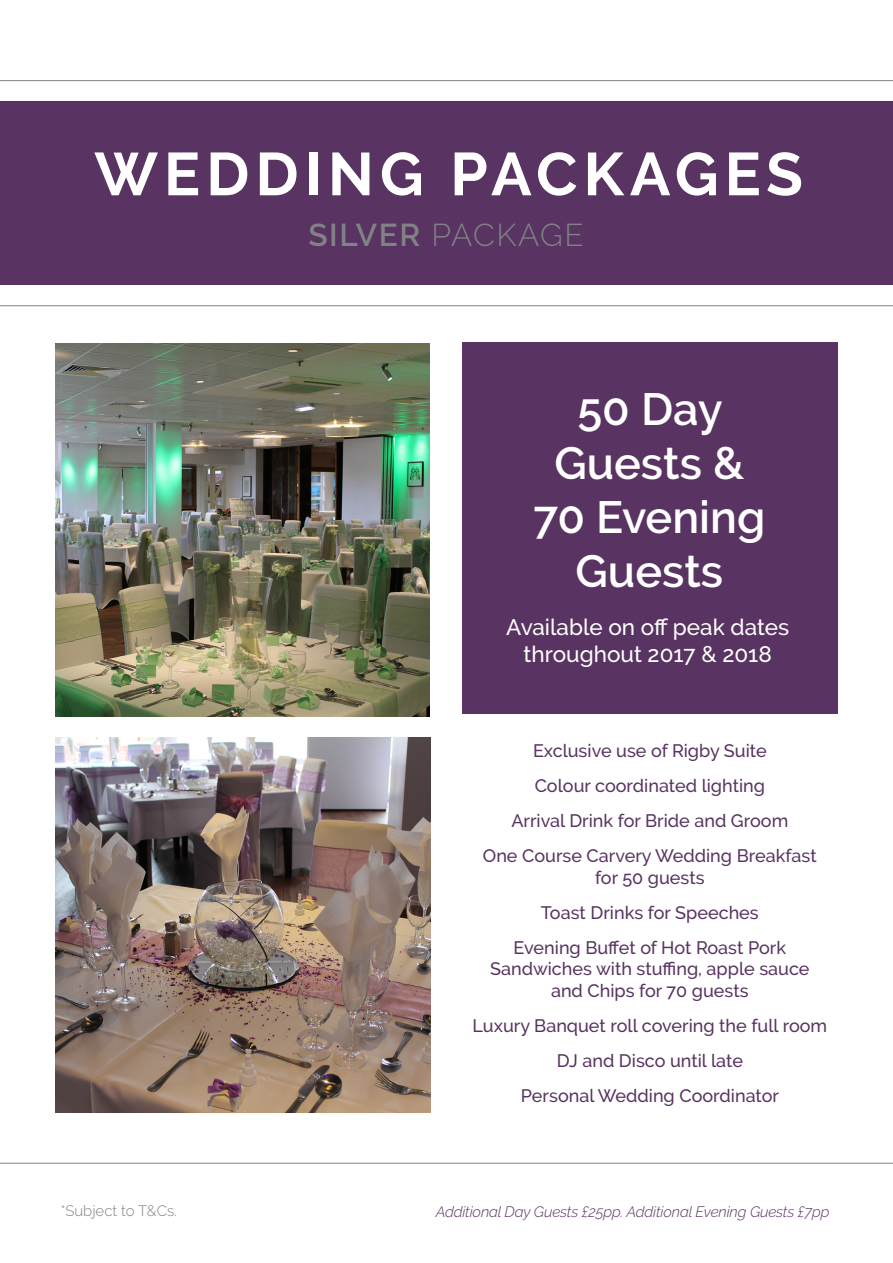
<style>
.page{position:relative;width:893px;height:1263px;background:#fff}
.page>*{position:absolute;margin:0;border:0;box-sizing:border-box;transform-origin:0 0}
.t1{font:700 60.3px "Raleway";letter-spacing:.1em;color:#fff}
.t2{font:600 45px/54px "Raleway";color:#fff;text-align:center}
.t3{font:300 31.5px "Raleway";letter-spacing:.035em;color:#808285}
.t4{font:500 22.5px/27px "Raleway";color:#fff;text-align:center}
.t5{font:500 18px/35.1px "Raleway";color:#593361;text-align:center}
.t6{font:italic 300 15px "Raleway";letter-spacing:-.01em;color:#593361}
.t7{font:300 15px "Raleway";color:#808285}
.s1{font-weight:600}
</style>
<div class="page">
<img style="left:56px;top:343px;width:373px;height:373px">
<img style="left:56px;top:738px;width:374px;height:374px">
<svg style="left:0;top:80px;width:893px;height:226px"></svg>
<hr style="left:0;top:1163px;width:893px;height:1px;background:#808285">
<div style="left:463px;top:342px;width:375px;height:372px;background:#593361"></div>
<h1 class="t1" style="left:94px;top:140px;width:710px">WEDDING PACKAGES</h1>
<h3 class="t3" style="left:308px;top:217px;width:277px"><span class="s1">SILVER</span> PACKAGE</h3>
<h2 class="t2" style="left:533px;top:382px;width:233px">50 Day<br>Guests &amp;<br>70 Evening<br>Guests</h2>
<p class="t4" style="left:506px;top:614px;width:285px">Available on off peak dates throughout 2017 &amp; 2018</p>
<p class="t5" style="left:483px;top:733px;width:335px">Exclusive use of Rigby Suite<br>Colour coordinated lighting<br>Arrival Drink for Bride and Groom<br>One Course Carvery Wedding Breakfast</p>
<p class="t5" style="left:514px;top:860px;width:274px">for 50 guests<br>Toast Drinks for Speeches<br>Evening Buffet of Hot Roast Pork</p>
<p class="t5" style="left:490px;top:958px;width:321px;line-height:21.6px">Sandwiches with stuffing, apple sauce and Chips for 70 guests</p>
<p class="t5" style="left:472px;top:1008px;width:356px">Luxury Banquet roll covering the full room<br>DJ and Disco until late<br>Personal Wedding Coordinator</p>
<p class="t7" style="left:61px;top:1202px;width:118px">*Subject to T&amp;Cs.</p>
<p class="t6" style="left:436px;top:1202px;width:395px">Additional Day Guests £25pp. Additional Evening Guests £7pp</p>
</div>
